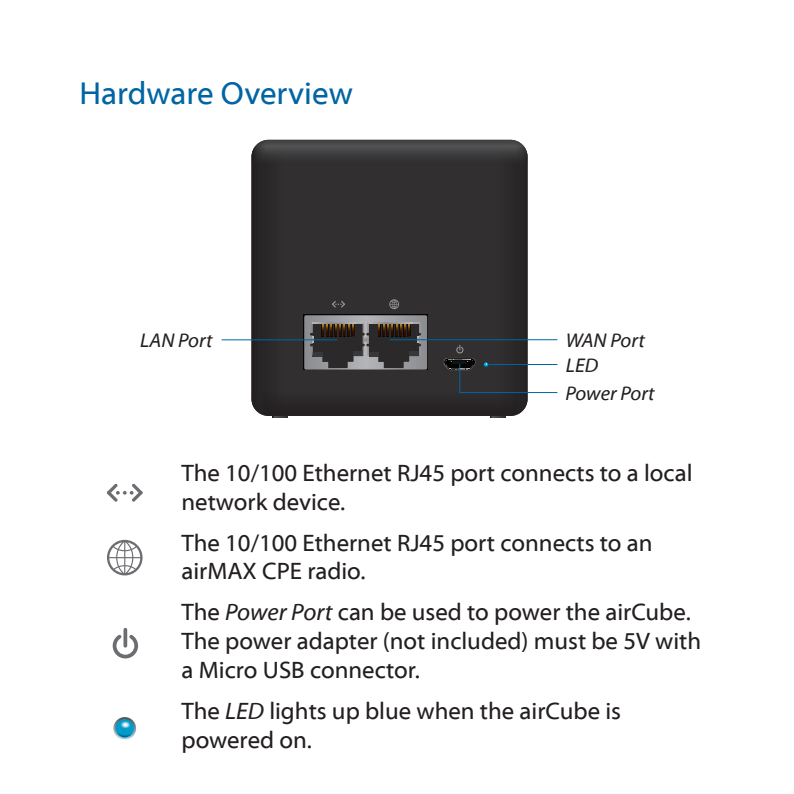
<style>
.page{position:relative;width:794px;height:794px;background:#fff}
.page>*{position:absolute;margin:0;border:0;box-sizing:border-box;transform-origin:0 0}
.t1{font:32px "Myriad Web Pro";color:#0065a4}
.t2{font:24px/28.8px "Myriad Web Pro";color:#231f20}
.t3{font:italic 20px/28px "Myriad Web Pro";color:#231f20}
.s1{font-style:italic}
</style>
<div class="page">
<svg style="left:251px;top:140px;width:276px;height:175px"></svg>
<svg style="left:332px;top:301px;width:13px;height:6px"></svg>
<svg style="left:389px;top:299px;width:10px;height:10px"></svg>
<svg style="left:251px;top:315px;width:307px;height:102px"></svg>
<hr style="left:222px;top:339px;width:115px;height:1px;background:#0065a4">
<hr style="left:389px;top:339px;width:168px;height:1px;background:#0065a4">
<svg style="left:107px;top:484px;width:36px;height:18px"></svg>
<svg style="left:107px;top:540px;width:36px;height:35px"></svg>
<svg style="left:123px;top:628px;width:4px;height:19px"></svg>
<svg style="left:113px;top:634px;width:25px;height:24px"></svg>
<svg style="left:113px;top:717px;width:23px;height:22px"></svg>
<svg style="left:114px;top:717px;width:22px;height:22px"></svg>
<svg style="left:116px;top:719px;width:18px;height:18px"></svg>
<h1 class="t1" style="left:79px;top:76px;width:275px">Hardware Overview</h1>
<p class="t3" style="left:140px;top:326px;width:74px">LAN Port</p>
<p class="t3" style="left:566px;top:327px;width:81px">WAN Port</p>
<p class="t3" style="left:565px;top:351px;width:91px">LED<br>Power Port</p>
<p class="t2" style="left:181px;top:459px;width:512px">The 10/100 Ethernet RJ45 port connects to a local network device.</p>
<p class="t2" style="left:181px;top:529px;width:473px">The 10/100 Ethernet RJ45 port connects to an airMAX CPE radio.</p>
<p class="t2" style="left:181px;top:598px;width:521px">The <span class="s1">Power Port</span> can be used to power the airCube.<br>The power adapter (not included) must be 5V with a Micro USB connector.</p>
<p class="t2" style="left:181px;top:697px;width:441px">The <span class="s1">LED</span> lights up blue when the airCube is powered on.</p>
</div>
